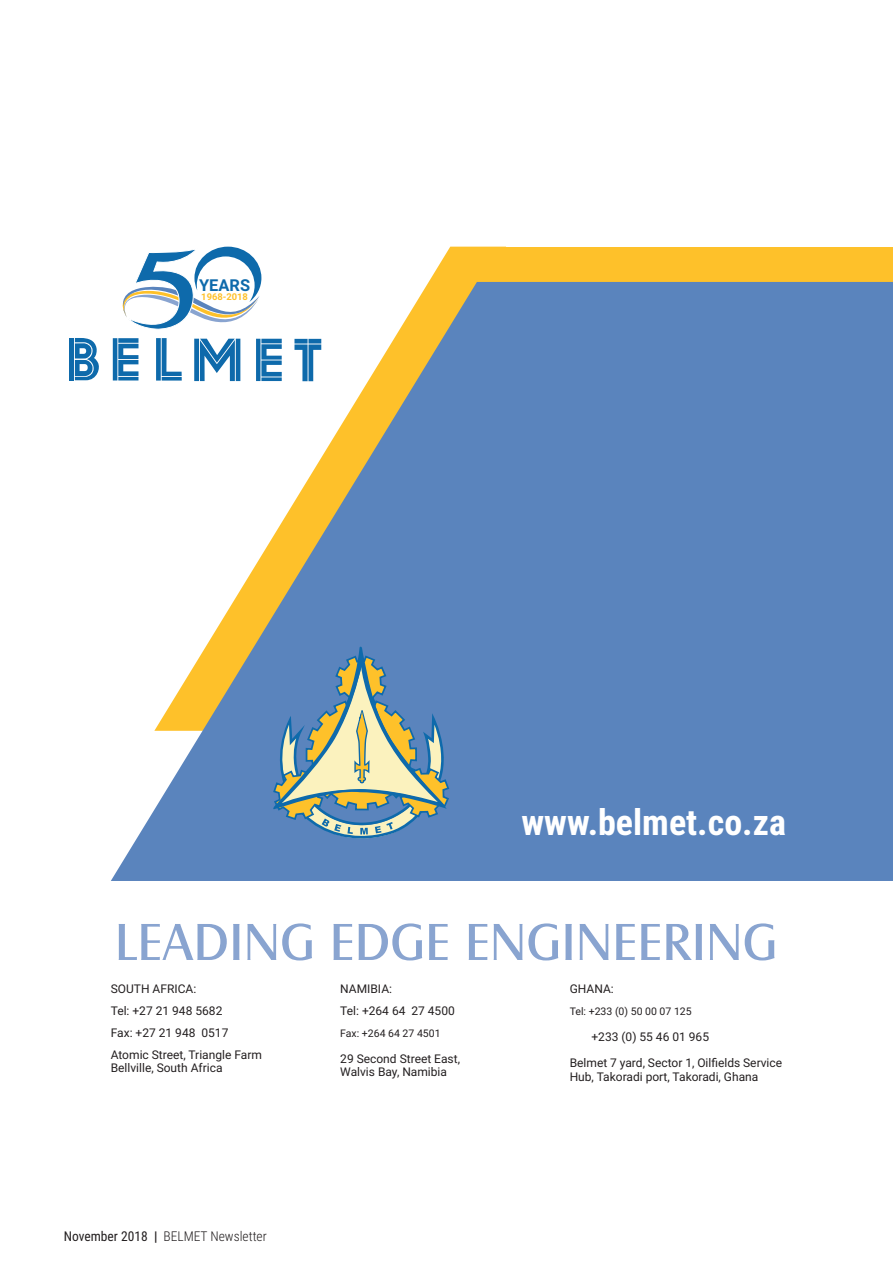
<style>
.page{position:relative;width:893px;height:1263px;background:#fff}
.page>*{position:absolute;margin:0;border:0;box-sizing:border-box;transform-origin:0 0}
.t1{font:54px "Castle T";color:#89a4d0}
.number{font:700 36px "Roboto Condensed";color:#fff}
.TABLE_HEAD{font:700 16.35px "Roboto";color:#0e6aab}
.t2{font:300 13.5px "Roboto Condensed";color:#231f20}
.Address{font:12px/13.5px "Roboto";color:#231f20}
.Address-2{font:10.5px "Roboto";color:#231f20}
.TABLE_HEAD-2{font:700 9.3px "Roboto";color:#fec12a}
.s1{font-weight:400}
.s2{font-weight:700}
</style>
<div class="page">
<div style="left:490px;top:247px;width:403px;height:467px;background:#fec12a"></div>
<svg style="left:428px;top:247px;width:62px;height:35px;fill:#fec12a"></svg>
<svg style="left:111px;top:282px;width:782px;height:599px;fill:#5a84bd"></svg>
<svg style="left:273px;top:646px;width:177px;height:193px;background:#88a1a6"></svg>
<svg style="left:294px;top:339px;width:27px;height:42px"></svg>
<svg style="left:111px;top:246px;width:171px;height:135px"></svg>
<div style="left:69px;top:338px;width:5px;height:42px;background:#0e6aab"></div>
<svg style="left:75px;top:338px;width:24px;height:42px"></svg>
<p class="TABLE_HEAD" style="left:199px;top:274px;width:52px">YEARS</p>
<p class="TABLE_HEAD-2" style="left:201px;top:291px;width:48px">1968-2018</p>
<p class="number" style="left:521px;top:797px;width:266px">www.belmet.co.za</p>
<p class="t1" style="left:115px;top:912px;width:664px">LEADING EDGE ENGINEERING</p>
<p class="Address" style="left:111px;top:981px;width:87px">SOUTH AFRICA:</p>
<p class="Address" style="left:111px;top:1003px;width:113px">Tel: +27 21 948 5682</p>
<p class="Address" style="left:111px;top:1025px;width:119px">Fax: +27 21 948 0517</p>
<p class="Address" style="left:111px;top:1047px;width:153px">Atomic Street, Triangle Farm<br>Bellville, South Africa</p>
<p class="t2" style="left:64px;top:1227px;width:205px"><span class="s1">November 2018</span> <span class="s2">|</span> BELMET Newsletter</p>
<p class="Address" style="left:340px;top:981px;width:53px">NAMIBIA:</p>
<p class="Address" style="left:340px;top:1003px;width:116px">Tel: +264 64 27 4500</p>
<p class="Address-2" style="left:340px;top:1025px;width:102px">Fax: +264 64 27 4501</p>
<p class="Address" style="left:340px;top:1051px;width:121px">29 Second Street East,<br>Walvis Bay, Namibia</p>
<p class="Address" style="left:570px;top:981px;width:46px">GHANA:</p>
<p class="Address-2" style="left:570px;top:1003px;width:123px">Tel: +233 (0) 50 00 07 125</p>
<p class="Address" style="left:591px;top:1029px;width:119px">+233 (0) 55 46 01 965</p>
<p class="Address" style="left:570px;top:1056px;width:214px">Belmet 7 yard, Sector 1, Oilfields Service<br>Hub, Takoradi port, Takoradi, Ghana</p>
</div>
